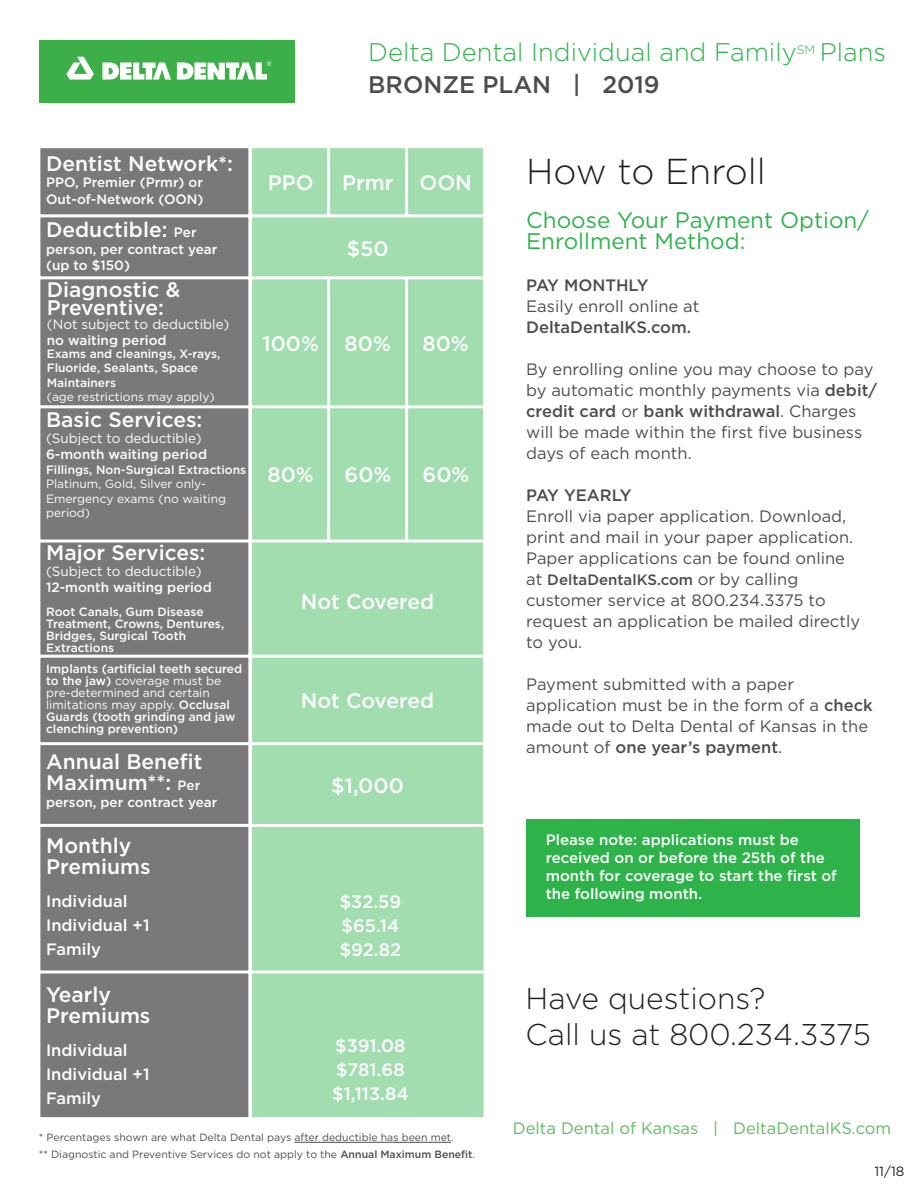
<style>
.page{position:relative;width:918px;height:1188px;background:#fff}
.page>*{position:absolute;margin:0;border:0;box-sizing:border-box;transform-origin:0 0}
.t1{font:300 36px "Gotham";color:#231f20}
.t2{font:300 30px/36px "Gotham";color:#231f20}
.t3{font:300 25.5px "Gotham";color:#2db34a}
.t4{font:500 24px "Gotham";color:#4d4d4f}
.t5{font:22.5px/21px "Gotham";color:#2db34a}
.t6{font:500 21px/21px "Gotham";color:#fff}
.t7{font:500 18px "Gotham";color:#fff}
.t8{font:16.5px/21px "Gotham";color:#4d4d4f}
.t9{font:500 16.5px "Gotham";color:#fff}
.t10{font:16.5px "Gotham";color:#5ebc5f}
.t11{font:500 16.5px "Gotham";color:#4d4d4f}
.t12{font:500 15px/18px "Gotham";color:#fff}
.t13{font:500 15px "Gotham";color:#4d4d4f}
.t14{font:13.5px/16.2px "Gotham";color:#fff}
.t15{font:500 13.5px/16.5px "Gotham";color:#fff}
.t16{font:13.5px "Gotham";color:#231f20}
.t17{font:500 12px/12px "Gotham";color:#fff}
.t18{font:12px/14.4px "Gotham";color:#fff}
.t19{font:10.5px "Gotham";color:#4d4d4f}
.s1{font-size:13.5px}
.s2{font-weight:500}
.s3{font-weight:400}
.s4{font-weight:400;font-size:16.5px}
</style>
<div class="page">
<div style="left:39px;top:40px;width:256px;height:62px;background:#3daf49"></div>
<svg style="left:66px;top:57px;width:28px;height:23px"></svg>
<svg style="left:102px;top:62px;width:69px;height:18px"></svg>
<svg style="left:177px;top:61px;width:94px;height:19px"></svg>
<div style="left:251px;top:147px;width:78px;height:69px;background:#a1ddae;border:2px solid #fff"></div>
<div style="left:329px;top:147px;width:78px;height:69px;background:#a1ddae;border:2px solid #fff"></div>
<div style="left:407px;top:147px;width:78px;height:69px;background:#a1ddae;border:2px solid #fff"></div>
<div style="left:251px;top:216px;width:234px;height:62px;background:#a1ddae;border:2px solid #fff"></div>
<div style="left:251px;top:278px;width:78px;height:129px;background:#a1ddae;border:2px solid #fff"></div>
<div style="left:329px;top:278px;width:78px;height:129px;background:#a1ddae;border:2px solid #fff"></div>
<div style="left:407px;top:278px;width:78px;height:129px;background:#a1ddae;border:2px solid #fff"></div>
<div style="left:251px;top:407px;width:78px;height:134px;background:#a1ddae;border:2px solid #fff"></div>
<div style="left:329px;top:407px;width:78px;height:134px;background:#a1ddae;border:2px solid #fff"></div>
<div style="left:407px;top:407px;width:78px;height:134px;background:#a1ddae;border:2px solid #fff"></div>
<div style="left:251px;top:541px;width:234px;height:115px;background:#a1ddae;border:2px solid #fff"></div>
<div style="left:251px;top:656px;width:234px;height:88px;background:#a1ddae;border:2px solid #fff"></div>
<div style="left:251px;top:744px;width:234px;height:81px;background:#a1ddae;border:2px solid #fff"></div>
<div style="left:251px;top:825px;width:234px;height:147px;background:#a1ddae;border:2px solid #fff"></div>
<div style="left:251px;top:972px;width:234px;height:147px;background:#a1ddae;border:2px solid #fff"></div>
<div style="left:526px;top:819px;width:334px;height:97px;background:#2db34a"></div>
<div style="left:40px;top:147px;width:209px;height:68px;background:#7b7879"></div>
<div style="left:39px;top:147px;width:211px;height:69px;border:2px solid #fff"></div>
<div style="left:40px;top:217px;width:209px;height:60px;background:#7b7879"></div>
<div style="left:39px;top:216px;width:211px;height:62px;border:2px solid #fff"></div>
<div style="left:40px;top:279px;width:209px;height:127px;background:#7b7879"></div>
<div style="left:39px;top:278px;width:211px;height:129px;border:2px solid #fff"></div>
<div style="left:40px;top:408px;width:209px;height:132px;background:#7b7879"></div>
<div style="left:39px;top:407px;width:211px;height:134px;border:2px solid #fff"></div>
<div style="left:40px;top:542px;width:209px;height:113px;background:#7b7879"></div>
<div style="left:39px;top:541px;width:211px;height:115px;border:2px solid #fff"></div>
<div style="left:40px;top:657px;width:209px;height:86px;background:#7b7879"></div>
<div style="left:39px;top:656px;width:211px;height:88px;border:2px solid #fff"></div>
<div style="left:40px;top:744px;width:209px;height:81px;background:#7b7879"></div>
<div style="left:39px;top:744px;width:211px;height:81px;border:2px solid #fff"></div>
<div style="left:40px;top:826px;width:209px;height:145px;background:#7b7879"></div>
<div style="left:39px;top:825px;width:211px;height:147px;border:2px solid #fff"></div>
<div style="left:40px;top:973px;width:209px;height:145px;background:#7b7879"></div>
<div style="left:39px;top:972px;width:211px;height:147px;border:2px solid #fff"></div>
<hr style="left:294px;top:1142px;width:157px;height:1px;background:#4d4d4f">
<p class="t3" style="left:368px;top:36px;width:519px">Delta Dental Individual and Family<sup>SM</sup> Plans</p>
<p class="t4" style="left:368px;top:69px;width:293px">BRONZE PLAN | 2019</p>
<p class="t6" style="left:46px;top:153px;width:189px">Dentist Network*:</p>
<p class="t15" style="left:46px;top:174px;width:159px">PPO, Premier (Prmr) or<br>Out-of-Network (OON)</p>
<p class="t6" style="left:46px;top:219px;width:152px">Deductible: <span class="s1">Per</span></p>
<p class="t15" style="left:46px;top:240px;width:173px">person, per contract year (up to $150)</p>
<p class="t6" style="left:47px;top:281px;width:135px;line-height:18px">Diagnostic &amp;<br>Preventive:</p>
<p class="t14" style="left:47px;top:316px;width:184px">(Not subject to deductible) <span class="s2">no waiting period</span></p>
<p class="t17" style="left:47px;top:346px;width:175px;line-height:14.4px">Exams and cleanings, X-rays,<br>Fluoride, Sealants, Space<br>Maintainers<br><span class="s3">(age restrictions may apply)</span></p>
<p class="t6" style="left:268px;top:172px;width:47px">PPO</p>
<p class="t6" style="left:342px;top:172px;width:53px">Prmr</p>
<p class="t6" style="left:420px;top:172px;width:54px">OON</p>
<p class="t6" style="left:347px;top:237px;width:43px">$50</p>
<p class="t6" style="left:262px;top:333px;width:58px">100%</p>
<p class="t6" style="left:345px;top:333px;width:48px">80%</p>
<p class="t6" style="left:423px;top:333px;width:48px">80%</p>
<p class="t6" style="left:46px;top:409px;width:158px">Basic Services:</p>
<p class="t14" style="left:46px;top:430px;width:162px">(Subject to deductible)<br><span class="s2">6-month waiting period</span></p>
<p class="t17" style="left:46px;top:463px;width:202px">Fillings, Non-Surgical Extractions</p>
<p class="t18" style="left:46px;top:476px;width:181px">Platinum, Gold, Silver only-<br>Emergency exams (no waiting period)</p>
<p class="t6" style="left:46px;top:541px;width:161px">Major Services:</p>
<p class="t14" style="left:46px;top:563px;width:167px">(Subject to deductible)<br><span class="s2">12-month waiting period</span></p>
<p class="t17" style="left:46px;top:606px;width:180px">Root Canals, Gum Disease<br>Treatment, Crowns, Dentures,<br>Bridges, Surgical Tooth<br>Extractions</p>
<p class="t17" style="left:46px;top:663px;width:198px">Implants (artificial teeth secured to the jaw) <span class="s3">coverage must be pre-determined and certain limitations may apply.</span> Occlusal<br>Guards (tooth grinding and jaw clenching prevention)</p>
<p class="t6" style="left:46px;top:751px;width:158px">Annual Benefit<br>Maximum**: <span class="s1">Per</span></p>
<p class="t15" style="left:46px;top:794px;width:173px">person, per contract year</p>
<p class="t6" style="left:46px;top:835px;width:106px">Monthly<br>Premiums</p>
<p class="t9" style="left:46px;top:891px;width:83px">Individual</p>
<p class="t9" style="left:46px;top:915px;width:105px">Individual +1</p>
<p class="t9" style="left:46px;top:939px;width:57px">Family</p>
<p class="t6" style="left:46px;top:984px;width:106px">Yearly<br>Premiums</p>
<p class="t9" style="left:46px;top:1040px;width:83px">Individual</p>
<p class="t9" style="left:46px;top:1064px;width:105px">Individual +1</p>
<p class="t9" style="left:46px;top:1088px;width:57px">Family</p>
<p class="t19" style="left:39px;top:1131px;width:416px">* Percentages shown are what Delta Dental pays after deductible has been met.</p>
<p class="t19" style="left:39px;top:1147px;width:438px">** Diagnostic and Preventive Services do not apply to the <span class="s2">Annual Maximum Benefit</span>.</p>
<p class="t6" style="left:268px;top:464px;width:48px">80%</p>
<p class="t6" style="left:345px;top:464px;width:48px">60%</p>
<p class="t6" style="left:423px;top:464px;width:48px">60%</p>
<p class="t6" style="left:301px;top:590px;width:135px">Not Covered</p>
<p class="t6" style="left:301px;top:690px;width:135px">Not Covered</p>
<p class="t6" style="left:331px;top:775px;width:74px">$1,000</p>
<p class="t7" style="left:340px;top:890px;width:63px">$32.59</p>
<p class="t7" style="left:341px;top:914px;width:59px">$65.14</p>
<p class="t7" style="left:340px;top:938px;width:63px">$92.82</p>
<p class="t7" style="left:335px;top:1034px;width:72px">$391.08</p>
<p class="t7" style="left:336px;top:1058px;width:70px">$781.68</p>
<p class="t7" style="left:332px;top:1082px;width:78px">$1,113.84</p>
<p class="t1" style="left:526px;top:148px;width:241px">How to Enroll</p>
<p class="t5" style="left:526px;top:209px;width:344px">Choose Your Payment Option/<br>Enrollment Method:</p>
<p class="t11" style="left:526px;top:275px;width:124px">PAY MONTHLY</p>
<p class="t8" style="left:526px;top:296px;width:175px">Easily enroll online at<br><span class="s2">DeltaDentalKS.com.</span></p>
<p class="t8" style="left:526px;top:359px;width:352px">By enrolling online you may choose to pay by automatic monthly payments via <span class="s2">debit/ credit card</span> or <span class="s2">bank withdrawal</span>. Charges will be made within the first five business days of each month.</p>
<p class="t11" style="left:526px;top:485px;width:107px">PAY YEARLY</p>
<p class="t8" style="left:526px;top:506px;width:329px">Enroll via paper application. Download, print and mail in your paper application.<br>Paper applications can be found online</p>
<p class="t13" style="left:526px;top:570px;width:274px"><span class="s4">at</span> DeltaDentalKS.com <span class="s4">or by calling</span></p>
<p class="t8" style="left:526px;top:590px;width:335px">customer service at 800.234.3375 to request an application be mailed directly to you.</p>
<p class="t8" style="left:526px;top:674px;width:348px">Payment submitted with a paper application must be in the form of a <span class="s2">check </span>made out to Delta Dental of Kansas in the amount of <span class="s2">one year’s payment</span>.</p>
<p class="t12" style="left:546px;top:831px;width:293px">Please note: applications must be received on or before the 25th of the month for coverage to start the first of the following month.</p>
<p class="t2" style="left:526px;top:979px;width:347px">Have questions?<br>Call us at 800.234.3375</p>
<p class="t10" style="left:513px;top:1118px;width:380px">Delta Dental of Kansas | DeltaDentalKS.com</p>
<p class="t16" style="left:874px;top:1163px;width:31px">11/18</p>
</div>
